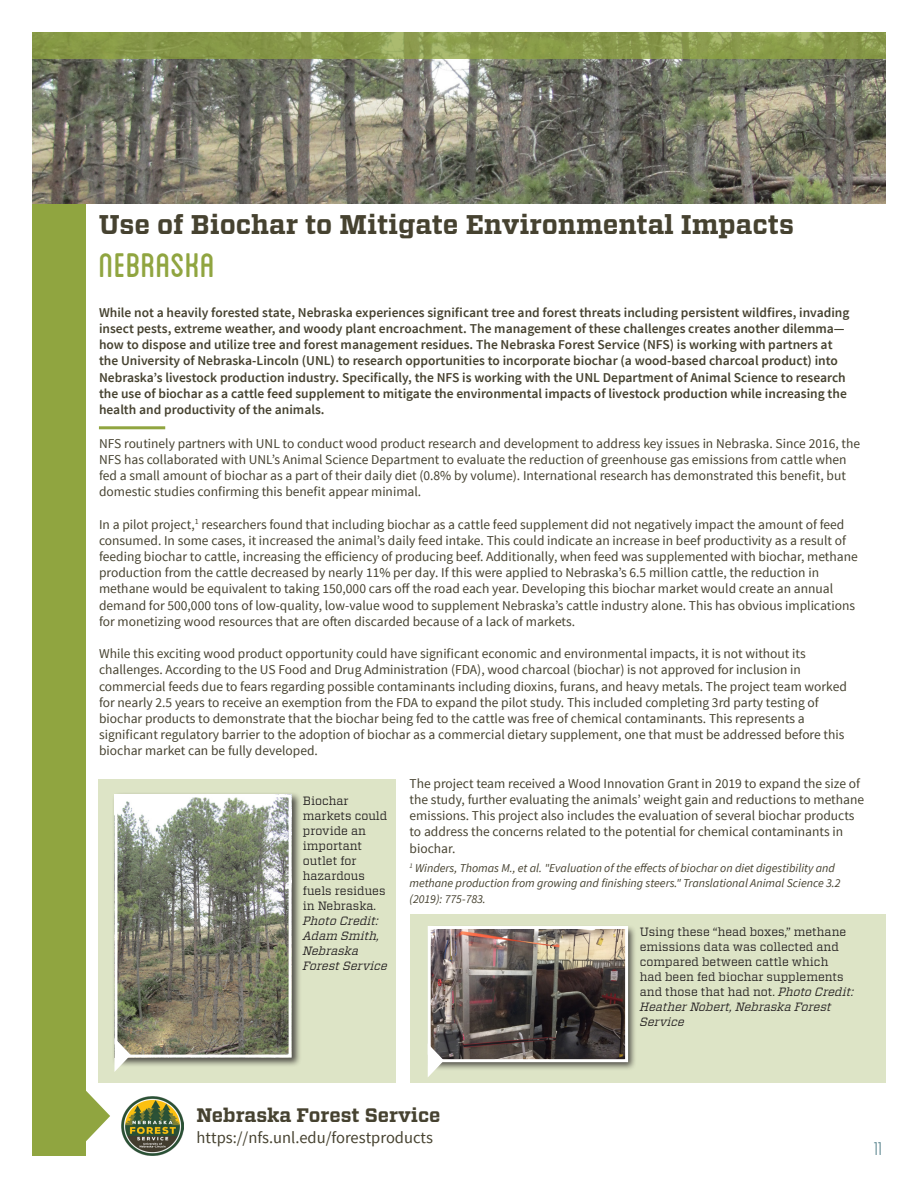
<style>
.page{position:relative;width:918px;height:1188px;background:#fff}
.page>*{position:absolute;margin:0;border:0;box-sizing:border-box;transform-origin:0 0}
.t1{font:48px "Blanch Caps";color:#90a540}
.t2{font:700 27px "Vitesse";color:#464230}
.t3{font:700 19.5px "Vitesse";color:#464230}
.t4{font:condensed 19.5px "Blanch";color:#7498a0}
.t5{font:16.5px "Source Sans Pro";color:#464230}
.t6{font:13.5px/16.2px "Source Sans Pro";color:#464230}
.t7{font:600 13.5px/16.2px "Source Sans Pro";color:#464230}
.t8{font:12px/15px "Vitesse";color:#231f20}
.t9{font:italic 12px/14.4px "Source Sans Pro";color:#464230}
.t10{font:italic 12px/15px "Vitesse";color:#231f20}
.s1{font-style:italic}
</style>
<div class="page">
<div style="left:32px;top:195px;width:54px;height:961px;background:#90a540"></div>
<svg style="left:86px;top:1091px;width:24px;height:50px"></svg>
<img style="left:32px;top:59px;width:854px;height:144px">
<svg style="left:32px;top:32px;width:854px;height:27px;background:#8b9b4d"></svg>
<img style="left:121px;top:1096px;width:62px;height:60px">
<hr style="left:99px;top:426px;width:66px;height:3px;background:#90a540">
<div style="left:410px;top:914px;width:476px;height:169px;background:#dde4c6"></div>
<div style="left:427px;top:925px;width:210px;height:145px;background:#231f20;opacity:.75"></div>
<img style="left:427px;top:925px;width:203px;height:152px">
<div style="left:99px;top:779px;width:297px;height:304px;background:#dde4c6"></div>
<div style="left:112px;top:792px;width:190px;height:275px;background:#231f20;opacity:.75"></div>
<img style="left:113px;top:793px;width:180px;height:266px">
<svg style="left:114px;top:1038px;width:17px;height:34px"></svg>
<p class="t2" style="left:99px;top:206px;width:697px">Use of Biochar to Mitigate Environmental Impacts</p>
<p class="t1" style="left:99px;top:244px;width:118px">nebraska</p>
<p class="t7" style="left:99px;top:305px;width:752px">While not a heavily forested state, Nebraska experiences significant tree and forest threats including persistent wildfires, invading insect pests, extreme weather, and woody plant encroachment. The management of these challenges creates another dilemma— how to dispose and utilize tree and forest management residues. The Nebraska Forest Service (NFS) is working with partners at the University of Nebraska-Lincoln (UNL) to research opportunities to incorporate biochar (a wood-based charcoal product) into Nebraska’s livestock production industry. Specifically, the NFS is working with the UNL Department of Animal Science to research the use of biochar as a cattle feed supplement to mitigate the environmental impacts of livestock production while increasing the health and productivity of the animals.</p>
<p class="t6" style="left:99px;top:435px;width:763px">NFS routinely partners with UNL to conduct wood product research and development to address key issues in Nebraska. Since 2016, the NFS has collaborated with UNL’s Animal Science Department to evaluate the reduction of greenhouse gas emissions from cattle when fed a small amount of biochar as a part of their daily diet (0.8% by volume). International research has demonstrated this benefit, but domestic studies confirming this benefit appear minimal.</p>
<p class="t6" style="left:99px;top:516px;width:760px">In a pilot project,<sup>1</sup> researchers found that including biochar as a cattle feed supplement did not negatively impact the amount of feed consumed. In some cases, it increased the animal’s daily feed intake. This could indicate an increase in beef productivity as a result of feeding biochar to cattle, increasing the efficiency of producing beef. Additionally, when feed was supplemented with biochar, methane production from the cattle decreased by nearly 11% per day. If this were applied to Nebraska’s 6.5 million cattle, the reduction in methane would be equivalent to taking 150,000 cars off the road each year. Developing this biochar market would create an annual demand for 500,000 tons of low-quality, low-value wood to supplement Nebraska’s cattle industry alone. This has obvious implications for monetizing wood resources that are often discarded because of a lack of markets.</p>
<p class="t6" style="left:99px;top:646px;width:749px">While this exciting wood product opportunity could have significant economic and environmental impacts, it is not without its challenges. According to the US Food and Drug Administration (FDA), wood charcoal (biochar) is not approved for inclusion in commercial feeds due to fears regarding possible contaminants including dioxins, furans, and heavy metals. The project team worked for nearly 2.5 years to receive an exemption from the FDA to expand the pilot study. This included completing 3rd party testing of biochar products to demonstrate that the biochar being fed to the cattle was free of chemical contaminants. This represents a significant regulatory barrier to the adoption of biochar as a commercial dietary supplement, one that must be addressed before this biochar market can be fully developed.</p>
<p class="t6" style="left:410px;top:776px;width:456px">The project team received a Wood Innovation Grant in 2019 to expand the size of the study, further evaluating the animals’ weight gain and reductions to methane emissions. This project also includes the evaluation of several biochar products to address the concerns related to the potential for chemical contaminants in biochar.</p>
<p class="t9" style="left:410px;top:861px;width:433px"><sup>1</sup> Winders, Thomas M., et al. "Evaluation of the effects of biochar on diet digestibility and methane production from growing and finishing steers." Translational Animal Science 3.2</p>
<p class="t9" style="left:410px;top:892px;width:78px">(2019): 775-783.</p>
<p class="t8" style="left:640px;top:924px;width:215px">Using these “head boxes,” methane emissions data was collected and compared between cattle which<br>had been fed biochar supplements and those that had not. <span class="s1">Photo Credit:<br>Heather Nobert, Nebraska Forest<br>Service</span></p>
<p class="t8" style="left:303px;top:794px;width:86px">Biochar markets could provide an important outlet for hazardous fuels residues in Nebraska.</p>
<p class="t10" style="left:303px;top:914px;width:86px">Photo Credit:<br>Adam Smith,<br>Nebraska<br>Forest Service</p>
<p class="t3" style="left:197px;top:1102px;width:245px">Nebraska Forest Service</p>
<p class="t5" style="left:197px;top:1128px;width:238px">https://nfs.unl.edu/forestproducts</p>
<h3 class="t4" style="left:874px;top:1138px;width:10px">11</h3>
</div>
